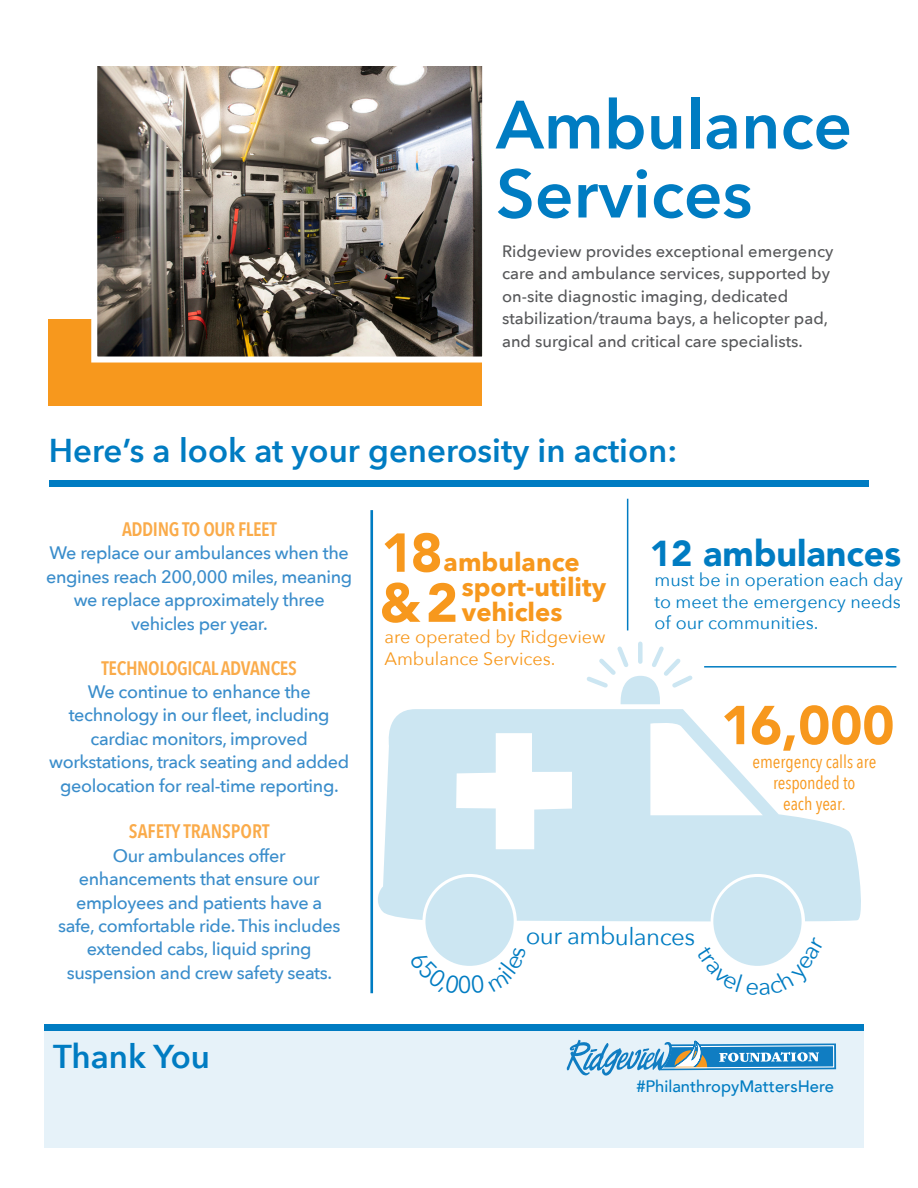
<style>
.page{position:relative;width:918px;height:1188px;background:#fff}
.page>*{position:absolute;margin:0;border:0;box-sizing:border-box;transform-origin:0 0}
.t1{font:600 67.5px/69px "Avenir Next";color:#007cc2}
.t2{font:900 54.15px "Avenir";letter-spacing:-.025em;color:#f7981d}
.t3{font:900 36px "Avenir";color:#007cc2}
.t4{font:600 33px "Avenir Next";color:#007cc2}
.t5{font:700 25.5px "Avenir Next";color:#f7981d}
.t6{font:24px "Avenir Next";letter-spacing:-.03em;color:#007cc2}
.t7{font:600 19.5px "Avenir Next Condensed";letter-spacing:-.02em;color:#faab4a}
.t8{font:600 19.5px "Avenir Next Condensed";color:#faab4a}
.t9{font:500 18px/23.4px "Avenir Next";letter-spacing:-.02em;color:#3a8dcb;text-align:center}
.t10{font:18px/21.6px "Avenir Next";color:#007cc2;text-align:justify}
.t11{font:18px/21.6px "Avenir Next";color:#f7981d}
.t12{font:18px/21px "Avenir Next Condensed";color:#f7981d;text-align:center}
.t13{font:500 16.5px/22.5px "Avenir Next";color:#57585a}
.t14{font:500 16.5px "Avenir";color:#007cc2}
</style>
<div class="page">
<div style="left:49px;top:319px;width:433px;height:87px;background:#f7981d"></div>
<div style="left:44px;top:1029px;width:820px;height:119px;background:#e6f2f9"></div>
<svg style="left:566px;top:1039px;width:270px;height:37px"></svg>
<div style="left:49px;top:480px;width:819px;height:7px;background:#007cc2"></div>
<div style="left:44px;top:1024px;width:820px;height:6px;background:#007cc2"></div>
<hr style="left:370px;top:510px;width:3px;height:483px;background:#007cc2">
<img style="left:91px;top:66px;width:392px;height:297px">
<div style="left:713px;top:877px;width:89px;height:89px;background:#cce6f2;border-radius:50%"></div>
<div style="left:425px;top:877px;width:89px;height:89px;background:#cce6f2;border-radius:50%"></div>
<svg style="left:373px;top:709px;width:488px;height:212px;fill:#cce6f2"></svg>
<svg style="left:587px;top:641px;width:106px;height:63px"></svg>
<hr style="left:627px;top:499px;width:1px;height:131px;background:#007cc2">
<hr style="left:704px;top:666px;width:192px;height:2px;background:#007cc2">
<svg style="left:434px;top:948px;width:71px;height:18px"></svg>
<svg style="left:716px;top:937px;width:83px;height:29px"></svg>
<p class="t1" style="left:496px;top:89px;width:358px">Ambulance<br>Services</p>
<p class="t13" style="left:502px;top:239px;width:333px">Ridgeview provides exceptional emergency care and ambulance services, supported by on-site diagnostic imaging, dedicated stabilization/trauma bays, a helicopter pad, and surgical and critical care specialists.</p>
<p class="t4" style="left:49px;top:422px;width:630px">Here’s a look at your generosity in action:</p>
<p class="t7" style="left:122px;top:512px;width:156px">ADDING TO OUR FLEET</p>
<p class="t9" style="left:46px;top:541px;width:308px">We replace our ambulances when the engines reach 200,000 miles, meaning we replace approximately three vehicles per year.</p>
<p class="t7" style="left:102px;top:651px;width:197px">TECHNOLOGICAL ADVANCES</p>
<p class="t9" style="left:49px;top:679px;width:302px">We continue to enhance the technology in our fleet, including cardiac monitors, improved workstations, track seating and added geolocation for real-time reporting.</p>
<p class="t8" style="left:129px;top:815px;width:142px">SAFETY TRANSPORT</p>
<p class="t9" style="left:113px;top:843px;width:174px">Our ambulances offer</p>
<p class="t9" style="left:58px;top:867px;width:284px">enhancements that ensure our employees and patients have a safe, comfortable ride. This includes extended cabs, liquid spring suspension and crew safety seats.</p>
<p class="t4" style="left:53px;top:1029px;width:158px">Thank You</p>
<p class="t2" style="left:381px;top:507px;width:63px">18</p>
<p class="t5" style="left:444px;top:540px;width:138px">ambulance</p>
<p class="t5" style="left:462px;top:565px;width:146px">sport-utility</p>
<p class="t5" style="left:462px;top:590px;width:102px">vehicles</p>
<p class="t11" style="left:384px;top:625px;width:223px">are operated by Ridgeview<br>Ambulance Services.</p>
<p class="t2" style="left:380px;top:557px;width:80px">&amp; 2</p>
<p class="t3" style="left:650px;top:522px;width:253px">12 ambulances</p>
<p class="t10" style="left:654px;top:568px;width:250px">must be in operation each day to meet the emergency needs of our communities.</p>
<p class="t2" style="left:721px;top:679px;width:175px">16,000</p>
<p class="t12" style="left:752px;top:750px;width:125px">emergency calls are responded to</p>
<p class="t12" style="left:783px;top:792px;width:64px">each year.</p>
<h3 class="t6" style="left:526px;top:916px;width:171px">our ambulances</h3>
<p class="t14" style="left:636px;top:1072px;width:199px">#PhilanthropyMattersHere</p>
</div>
